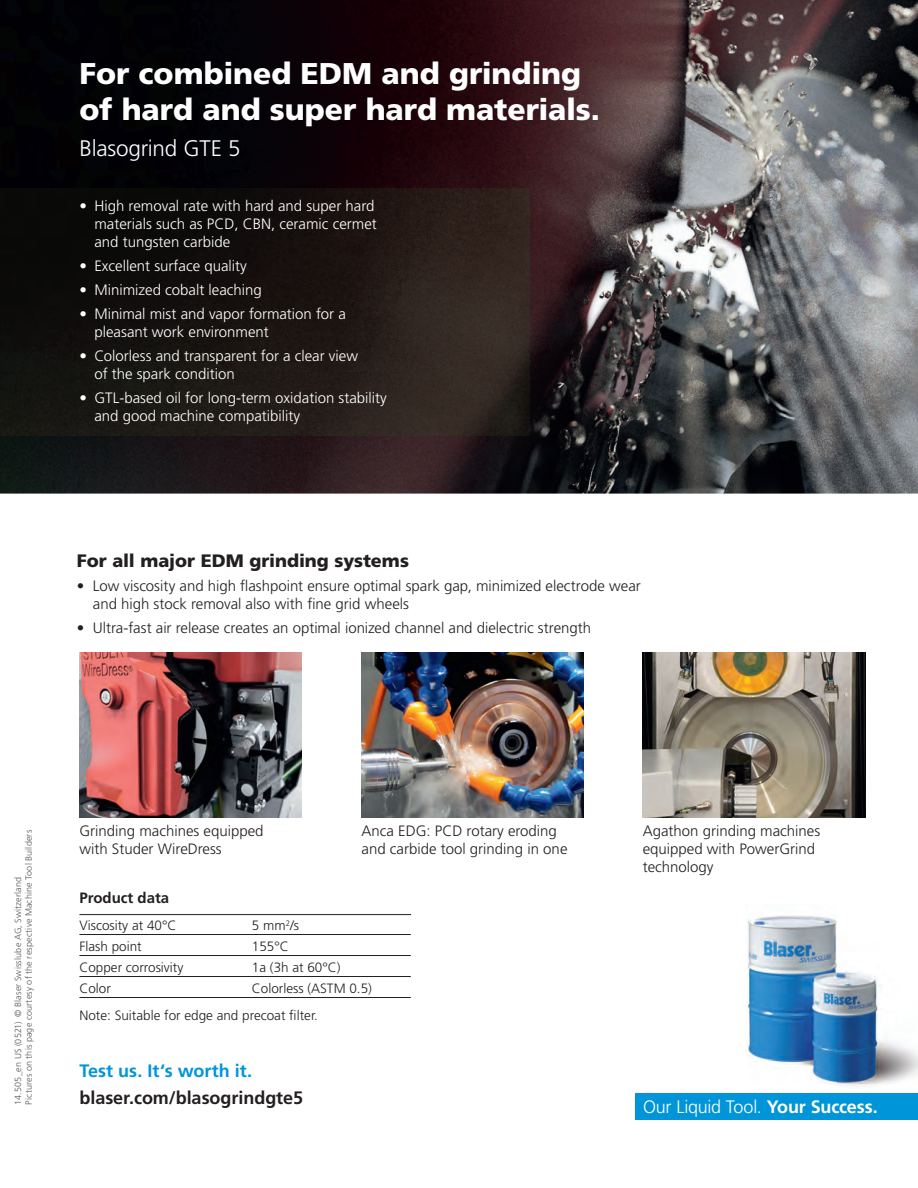
<style>
.page{position:relative;width:918px;height:1188px;background:#fff}
.page>*{position:absolute;margin:0;border:0;box-sizing:border-box;transform-origin:0 0}
.t1{font:900 30px/36px "Frutiger LT Std";color:#fff}
.t2{font:300 22.5px "Frutiger LT Std";letter-spacing:-.01em;color:#fff}
.t3{font:900 18px "Frutiger LT Std";color:#231f20}
.t4{font:300 18px "Frutiger LT Std";letter-spacing:-.015em;color:#fff}
.t5{font:700 18px "Frutiger LT Std";letter-spacing:-.005em;color:#231f20}
.t6{font:700 18px "Frutiger LT Std";color:#0095d9}
.t7{font:300 15px/18px "Frutiger LT Std";color:#231f20}
.t8{font:300 15px/18px "Frutiger LT Std";color:#fff}
.t9{font:700 15px "Frutiger LT Std";color:#231f20}
.t10{font:300 13.5px/27px "Frutiger LT Std";color:#231f20}
.t11{font:300 9px/10.8px "Frutiger LT Std";letter-spacing:.015em;color:#57585a}
.s1{font-weight:400}
.s2{font-weight:700}
</style>
<div class="page">
<img style="left:0;top:0;width:918px;height:494px">
<img style="left:79px;top:653px;width:223px;height:164px">
<img style="left:745px;top:915px;width:173px;height:179px">
<img style="left:362px;top:653px;width:222px;height:164px">
<img style="left:643px;top:653px;width:222px;height:164px">
<img style="left:0;top:189px;width:530px;height:246px">
<div style="left:635px;top:1094px;width:283px;height:26px;background:#0095d9"></div>
<hr style="left:79px;top:934px;width:332px;height:1px;background:#231f20">
<hr style="left:79px;top:955px;width:332px;height:1px;background:#231f20">
<hr style="left:79px;top:976px;width:332px;height:1px;background:#231f20">
<hr style="left:79px;top:997px;width:332px;height:1px;background:#231f20">
<hr style="left:79px;top:914px;width:332px;height:1px;background:#231f20">
<h1 class="t1" style="left:79px;top:57px;width:522px">For combined EDM and grinding of hard and super hard materials.</h1>
<h2 class="t2" style="left:79px;top:139px;width:163px">Blasogrind GTE 5</h2>
<p class="t8" style="left:94px;top:198px;width:284px;text-indent:-15px"><span class="s1">•</span> High removal rate with hard and super hard materials such as PCD, CBN, ceramic cermet and tungsten carbide</p>
<p class="t8" style="left:79px;top:258px;width:169px"><span class="s1">•</span> Excellent surface quality</p>
<p class="t8" style="left:79px;top:282px;width:184px"><span class="s1">•</span> Minimized cobalt leaching</p>
<p class="t8" style="left:94px;top:306px;width:253px;text-indent:-15px"><span class="s1">•</span> Minimal mist and vapor formation for a pleasant work environment</p>
<p class="t8" style="left:94px;top:348px;width:265px;text-indent:-15px"><span class="s1">•</span> Colorless and transparent for a clear view of the spark condition</p>
<p class="t8" style="left:94px;top:390px;width:294px;text-indent:-15px"><span class="s1">•</span> GTL-based oil for long-term oxidation stability and good machine compatibility</p>
<p class="t3" style="left:77px;top:553px;width:334px">For all major EDM grinding systems</p>
<p class="t7" style="left:93px;top:577px;width:550px;text-indent:-16px"><span class="s1">•</span> Low viscosity and high flashpoint ensure optimal spark gap, minimized electrode wear and high stock removal also with fine grid wheels</p>
<p class="t7" style="left:77px;top:619px;width:516px"><span class="s1">•</span> Ultra-fast air release creates an optimal ionized channel and dielectric strength</p>
<p class="t11" style="left:13px;top:1105px;width:276px;rotate:-90deg">14.505_en US (0521) © Blaser Swisslube AG, Switzerland<br>Pictures on this page courtesy of the respective Machine Tool Builders</p>
<p class="t7" style="left:79px;top:823px;width:186px">Grinding machines equipped with Studer WireDress</p>
<p class="t7" style="left:362px;top:823px;width:207px">Anca EDG: PCD rotary eroding and carbide tool grinding in one</p>
<p class="t7" style="left:643px;top:823px;width:179px">Agathon grinding machines equipped with PowerGrind technology</p>
<p class="t9" style="left:79px;top:891px;width:91px">Product data</p>
<p class="t10" style="left:79px;top:913px;width:98px">Viscosity at 40°C</p>
<p class="t10" style="left:252px;top:913px;width:49px">5 mm<sup>2</sup>/s</p>
<p class="t10" style="left:79px;top:934px;width:64px">Flash point</p>
<p class="t10" style="left:252px;top:934px;width:38px">155°C</p>
<p class="t10" style="left:79px;top:955px;width:106px">Copper corrosivity</p>
<p class="t10" style="left:252px;top:955px;width:90px">1a (3h at 60°C)</p>
<p class="t10" style="left:79px;top:976px;width:33px">Color</p>
<p class="t10" style="left:79px;top:976px;width:294px;text-indent:173px">Colorless (ASTM 0.5)<br>Note: Suitable for edge and precoat filter.</p>
<p class="t6" style="left:79px;top:1063px;width:174px">Test us. It‘s worth it.</p>
<p class="t5" style="left:79px;top:1090px;width:225px">blaser.com/blasogrindgte5</p>
<p class="t4" style="left:643px;top:1099px;width:236px">Our Liquid Tool. <span class="s2">Your Success.</span></p>
</div>
